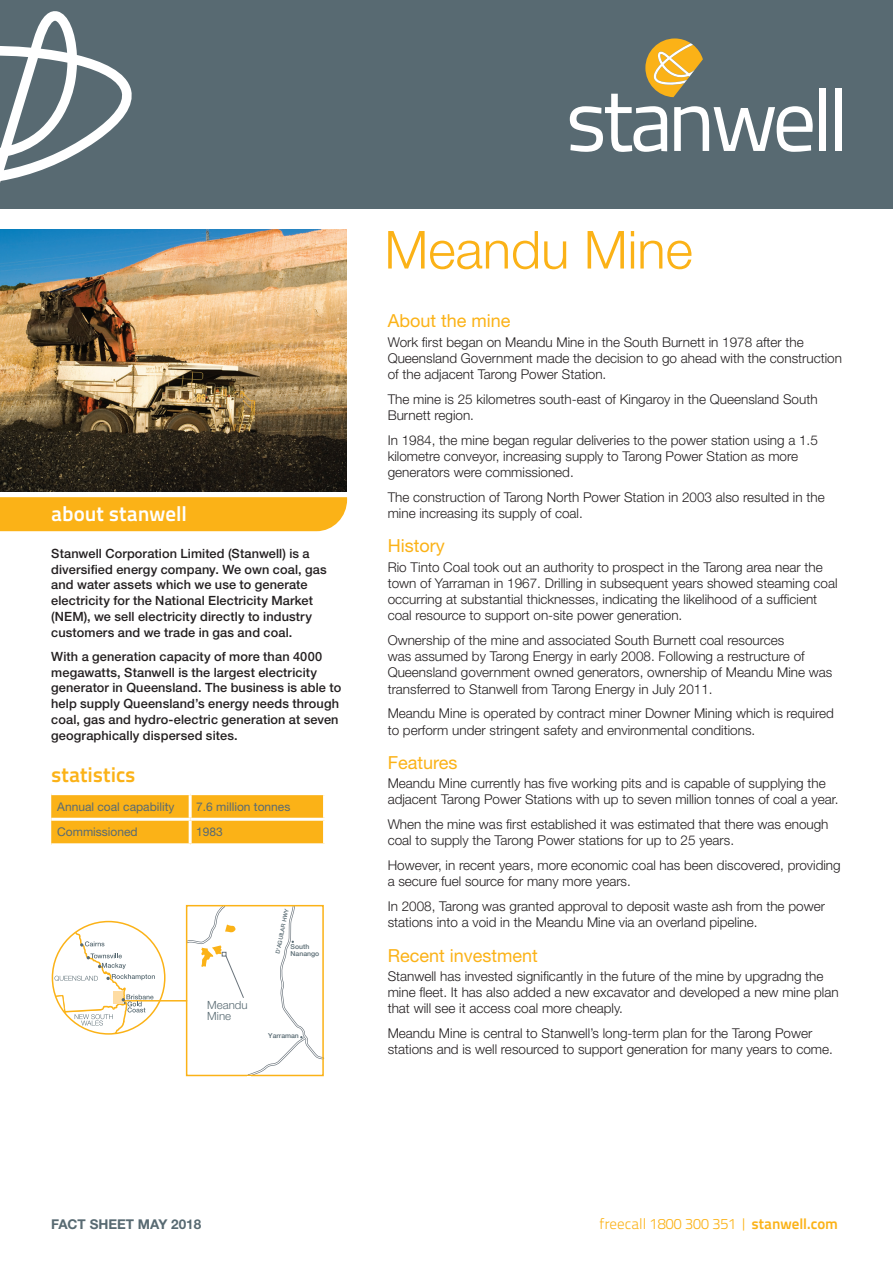
<style>
.page{position:relative;width:893px;height:1263px;background:#fff}
.page>*{position:absolute;margin:0;border:0;box-sizing:border-box;transform-origin:0 0}
.t1{font:300 52.5px "Helvetica Neue LT Std";color:#fbb217}
.t2{font:21px "Titillium Text 25 L 800 wt";color:#fff}
.t3{font:21px "Titillium Text 25 L 800 wt";color:#fbb217}
.t4{font:18px "Helvetica Neue LT Std";color:#fbb217}
.t5{font:15px "Titillium Text 25 L 250 wt";color:#fbb217}
.t6{font:300 13.5px/16.2px "Helvetica Neue LT Std";color:#231f20}
.t7{font:700 13.5px "Helvetica Neue LT Std";color:#586a72}
.t8{font:500 12.75px/15.8px "Helvetica Neue LT Std";letter-spacing:.01em;color:#231f20}
.t9{font:12px "Helvetica Neue LT Std";color:#586a72}
.t10{font:300 11.25px/11.2px "Helvetica Neue LT Std";color:#586a72}
.t11{font:500 6.75px "Helvetica Neue";color:#586a72}
.t12{font:500 5.7px "Helvetica Neue";color:#586a72}
.s1{font-family:"Titillium Text 25 L 800 wt"}
</style>
<div class="page">
<div style="left:0;top:497px;width:347px;height:34px;background:#fbb217"></div>
<div style="left:51px;top:795px;width:272px;height:48px;background:#fbb217"></div>
<hr style="left:189px;top:795px;width:3px;height:23px;background:#fff">
<hr style="left:51px;top:818px;width:139px;height:3px;background:#fff">
<hr style="left:190px;top:818px;width:136px;height:3px;background:#fff">
<hr style="left:189px;top:821px;width:3px;height:22px;background:#fff">
<div style="left:0;top:0;width:893px;height:208px;background:#586a72"></div>
<svg style="left:0;top:11px;width:132px;height:172px"></svg>
<hr style="left:122px;top:1000px;width:65px;height:1px;background:#fbb217">
<svg style="left:52px;top:921px;width:103px;height:113px"></svg>
<svg style="left:185px;top:904px;width:139px;height:173px"></svg>
<img style="left:0;top:230px;width:346px;height:261px">
<div style="left:819px;top:88px;width:6px;height:63px;background:#fff"></div>
<div style="left:835px;top:88px;width:6px;height:63px;background:#fff"></div>
<svg style="left:570px;top:38px;width:243px;height:114px"></svg>
<h2 class="t2" style="left:51px;top:497px;width:137px">about stanwell</h2>
<p class="t8" style="left:51px;top:545px;width:277px">Stanwell Corporation Limited (Stanwell) is a diversified energy company. We own coal, gas and water assets which we use to generate electricity for the National Electricity Market (NEM), we sell electricity directly to industry customers and we trade in gas and coal.</p>
<p class="t8" style="left:51px;top:648px;width:291px">With a generation capacity of more than 4000 megawatts, Stanwell is the largest electricity generator in Queensland. The business is able to help supply Queensland’s energy needs through coal, gas and hydro-electric generation at seven geographically dispersed sites.</p>
<h2 class="t3" style="left:51px;top:758px;width:86px">statistics</h2>
<p class="t9" style="left:57px;top:799px;width:119px">Annual coal capability</p>
<p class="t9" style="left:196px;top:799px;width:96px">7.6 million tonnes</p>
<p class="t9" style="left:57px;top:825px;width:82px">Commissioned</p>
<p class="t9" style="left:196px;top:825px;width:28px">1983</p>
<p class="t10" style="left:207px;top:999px;width:42px">Meandu<br>Mine</p>
<p class="t12" style="left:274px;top:953px;width:47px;rotate:-78deg">D’AGUILAR HWY</p>
<p class="t11" style="left:291px;top:943px;width:20px">South</p>
<p class="t11" style="left:291px;top:949px;width:30px">Nanango</p>
<p class="t11" style="left:268px;top:1032px;width:32px">Yarraman</p>
<h1 class="t1" style="left:384px;top:218px;width:310px">Meandu Mine</h1>
<h3 class="t4" style="left:388px;top:310px;width:124px">About the mine</h3>
<p class="t6" style="left:388px;top:333px;width:456px">Work first began on Meandu Mine in the South Burnett in 1978 after the<br>Queensland Government made the decision to go ahead with the construction of the adjacent Tarong Power Station.</p>
<p class="t6" style="left:388px;top:390px;width:431px">The mine is 25 kilometres south-east of Kingaroy in the Queensland South<br>Burnett region.</p>
<p class="t6" style="left:388px;top:431px;width:432px">In 1984, the mine began regular deliveries to the power station using a 1.5 kilometre conveyor, increasing supply to Tarong Power Station as more generators were commissioned.</p>
<p class="t6" style="left:388px;top:488px;width:438px">The construction of Tarong North Power Station in 2003 also resulted in the mine increasing its supply of coal.</p>
<h3 class="t4" style="left:388px;top:535px;width:58px">History</h3>
<p class="t6" style="left:388px;top:558px;width:451px">Rio Tinto Coal took out an authority to prospect in the Tarong area near the town of Yarraman in 1967. Drilling in subsequent years showed steaming coal occurring at substantial thicknesses, indicating the likelihood of a sufficient coal resource to support on-site power generation.</p>
<p class="t6" style="left:388px;top:632px;width:446px">Ownership of the mine and associated South Burnett coal resources<br>was assumed by Tarong Energy in early 2008. Following a restructure of Queensland government owned generators, ownership of Meandu Mine was transferred to Stanwell from Tarong Energy in July 2011.</p>
<p class="t6" style="left:388px;top:705px;width:448px">Meandu Mine is operated by contract miner Downer Mining which is required to perform under stringent safety and environmental conditions.</p>
<h3 class="t4" style="left:388px;top:752px;width:71px">Features</h3>
<p class="t6" style="left:388px;top:775px;width:452px">Meandu Mine currently has five working pits and is capable of supplying the adjacent Tarong Power Stations with up to seven million tonnes of coal a year.</p>
<p class="t6" style="left:388px;top:816px;width:442px">When the mine was first established it was estimated that there was enough coal to supply the Tarong Power stations for up to 25 years.</p>
<p class="t6" style="left:388px;top:857px;width:454px">However, in recent years, more economic coal has been discovered, providing a secure fuel source for many more years.</p>
<p class="t6" style="left:388px;top:898px;width:439px">In 2008, Tarong was granted approval to deposit waste ash from the power stations into a void in the Meandu Mine via an overland pipeline.</p>
<h3 class="t4" style="left:388px;top:944px;width:152px">Recent investment</h3>
<p class="t6" style="left:388px;top:968px;width:452px">Stanwell has invested significantly in the future of the mine by upgradng the mine fleet. It has also added a new excavator and developed a new mine plan that will see it access coal more cheaply.</p>
<p class="t6" style="left:388px;top:1025px;width:447px">Meandu Mine is central to Stanwell’s long-term plan for the Tarong Power stations and is well resourced to support generation for many years to come.</p>
<p class="t7" style="left:51px;top:1216px;width:152px">FACT SHEET MAY 2018</p>
<p class="t5" style="left:599px;top:1213px;width:240px">freecall 1800 300 351 | <span class="s1">stanwell.com</span></p>
</div>
